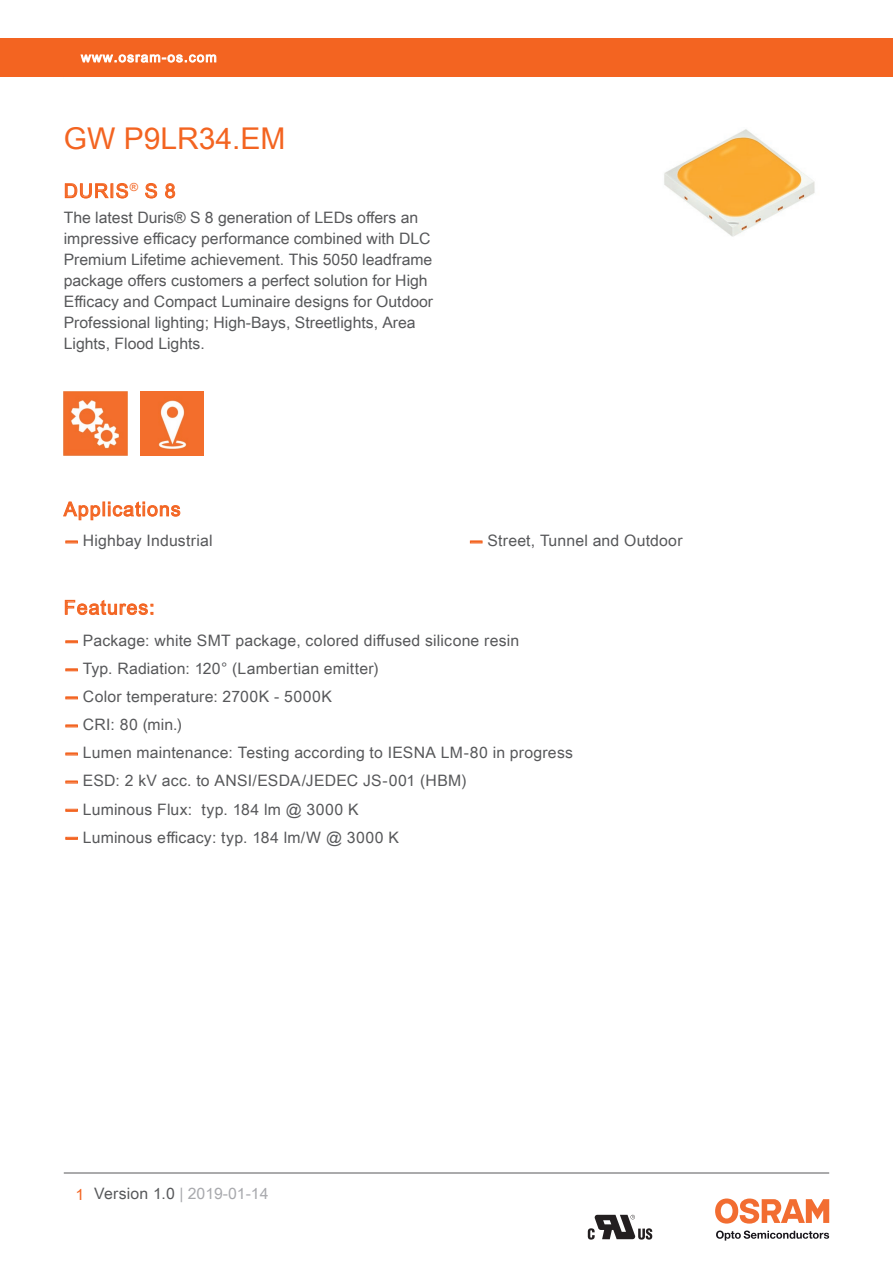
<style>
.page{position:relative;width:893px;height:1263px;background:#fff}
.page>*{position:absolute;margin:0;border:0;box-sizing:border-box;transform-origin:0 0}
.t1{font:30px "Arial Unicode MS";color:#f36421}
.t2{font:19.5px "Arial Unicode MS";letter-spacing:.055em;color:#f36421}
.t3{font:15.75px/21px "Arial Unicode MS";color:#57585a}
.t4{font:15.75px "Arial Unicode MS";letter-spacing:.02em;color:#57585a}
.t5{font:15.75px "Arial Unicode MS";color:#a8a9ad}
.t6{font:13.5px "Arial Unicode MS";letter-spacing:.085em;color:#fff}
.s1{font-family:"Helvetica Neue LT Pro";font-weight:700;color:#f36421}
.s2{color:#f36421}
.s3{color:#57585a}
</style>
<div class="page">
<hr style="left:64px;top:1173px;width:765px;height:1px;background:#57585a">
<svg style="left:716px;top:1230px;width:113px;height:10px"></svg>
<svg style="left:715px;top:1198px;width:114px;height:25px"></svg>
<div style="left:0;top:38px;width:893px;height:39px;background:#f36421"></div>
<svg style="left:80px;top:54px;width:137px;height:9px"></svg>
<svg style="left:588px;top:1215px;width:64px;height:24px"></svg>
<svg style="left:63px;top:501px;width:118px;height:20px"></svg>
<img style="left:664px;top:129px;width:151px;height:108px">
<svg style="left:65px;top:183px;width:64px;height:16px"></svg>
<svg style="left:145px;top:183px;width:13px;height:16px"></svg>
<svg style="left:165px;top:183px;width:11px;height:16px"></svg>
<img style="left:64px;top:392px;width:63px;height:63px">
<img style="left:140px;top:392px;width:64px;height:63px">
<svg style="left:66px;top:541px;width:11px;height:2px"></svg>
<svg style="left:470px;top:541px;width:12px;height:2px"></svg>
<svg style="left:65px;top:599px;width:88px;height:16px"></svg>
<svg style="left:66px;top:641px;width:11px;height:2px"></svg>
<svg style="left:66px;top:669px;width:11px;height:2px"></svg>
<svg style="left:66px;top:697px;width:11px;height:2px"></svg>
<svg style="left:66px;top:725px;width:11px;height:2px"></svg>
<svg style="left:66px;top:753px;width:11px;height:2px"></svg>
<svg style="left:66px;top:781px;width:11px;height:2px"></svg>
<svg style="left:66px;top:809px;width:11px;height:2px"></svg>
<svg style="left:66px;top:837px;width:11px;height:2px"></svg>
<p class="t6" style="left:81px;top:47px;width:137px">www.osram-os.com</p>
<h1 class="t1" style="left:64px;top:117px;width:223px">GW P9LR34.EM</h1>
<p class="t2" style="left:64px;top:177px;width:113px">DURIS<sup>®</sup> S 8</p>
<p class="t3" style="left:64px;top:207px;width:371px">The latest Duris® S 8 generation of LEDs offers an impressive efficacy performance combined with DLC Premium Lifetime achievement. This 5050 leadframe package offers customers a perfect solution for High Efficacy and Compact Luminaire designs for Outdoor Professional lighting; High-Bays, Streetlights, Area Lights, Flood Lights.</p>
<p class="t2" style="left:64px;top:495px;width:118px">Applications</p>
<p class="t3" style="left:64px;top:530px;width:150px"><span class="s1">—</span> Highbay Industrial</p>
<p class="t3" style="left:468px;top:530px;width:216px"><span class="s1">—</span> Street, Tunnel and Outdoor</p>
<p class="t2" style="left:64px;top:593px;width:92px">Features:</p>
<p class="t3" style="left:64px;top:630px;width:457px"><span class="s1">—</span> Package: white SMT package, colored diffused silicone resin</p>
<p class="t3" style="left:64px;top:658px;width:317px"><span class="s1">—</span> Typ. Radiation: 120° (Lambertian emitter)</p>
<p class="t3" style="left:64px;top:686px;width:270px"><span class="s1">—</span> Color temperature: 2700K - 5000K</p>
<p class="t3" style="left:64px;top:714px;width:120px"><span class="s1">—</span> CRI: 80 (min.)</p>
<p class="t3" style="left:64px;top:742px;width:511px"><span class="s1">—</span> Lumen maintenance: Testing according to IESNA LM-80 in progress</p>
<p class="t4" style="left:64px;top:769px;width:404px"><span class="s1">—</span> ESD: 2 kV acc. to ANSI/ESDA/JEDEC JS-001 (HBM)</p>
<p class="t3" style="left:64px;top:798px;width:296px"><span class="s1">—</span> Luminous Flux: typ. 184 lm @ 3000 K</p>
<p class="t3" style="left:64px;top:826px;width:337px"><span class="s1">—</span> Luminous efficacy: typ. 184 lm/W @ 3000 K</p>
<p class="t5" style="left:76px;top:1182px;width:194px"><span class="s2">1</span> <span class="s3">Version 1.0</span> | 2019-01-14</p>
</div>
